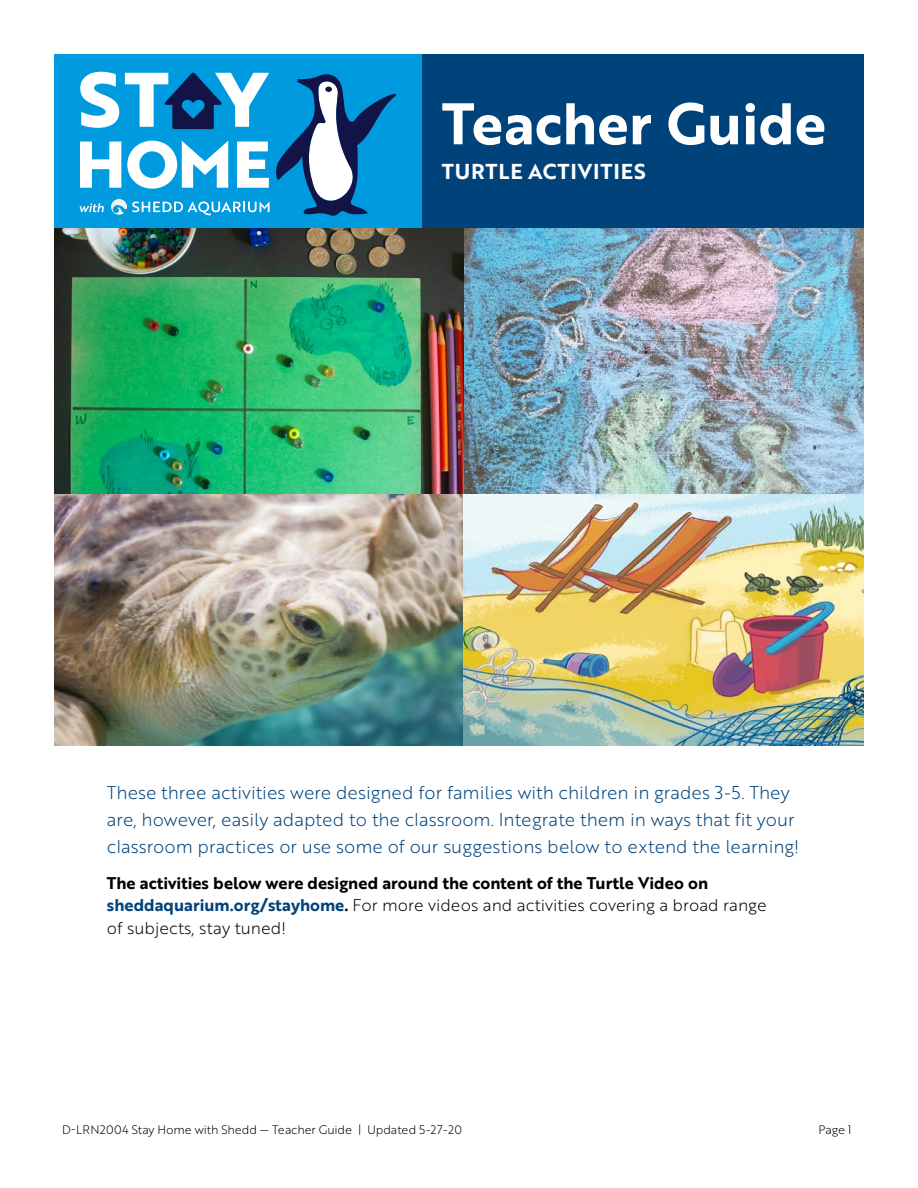
<style>
.page{position:relative;width:918px;height:1188px;background:#fff}
.page>*{position:absolute;margin:0;border:0;box-sizing:border-box;transform-origin:0 0}
.t1{font:57px "Brother 1816 Bold";color:#fff}
.t2{font:21px "Brother 1816 Bold";letter-spacing:.04em;color:#fff}
.t3{font:18px/27px "Brother 1816 Light";color:#00427a}
.t4{font:16.5px/22.5px "Brother 1816 Light";color:#000}
.t5{font:16.5px "Brother 1816 Bold";color:#000}
.t6{font:12px "Brother 1816 Light";letter-spacing:-.01em;color:#000}
.s1{font-family:"Brother 1816 Bold";color:#00427a}
.s2{font-family:"Brother 1816 Bold"}
</style>
<div class="page">
<div style="left:422px;top:54px;width:442px;height:174px;background:#00427a"></div>
<div style="left:54px;top:54px;width:368px;height:174px;background:#009bdf"></div>
<svg style="left:80px;top:142px;width:41px;height:46px"></svg>
<svg style="left:127px;top:141px;width:101px;height:48px"></svg>
<svg style="left:237px;top:142px;width:32px;height:46px"></svg>
<svg style="left:80px;top:72px;width:39px;height:56px"></svg>
<svg style="left:125px;top:72px;width:144px;height:57px"></svg>
<svg style="left:80px;top:203px;width:24px;height:9px"></svg>
<svg style="left:111px;top:199px;width:158px;height:16px"></svg>
<svg style="left:276px;top:74px;width:120px;height:142px"></svg>
<img style="left:463px;top:228px;width:401px;height:267px">
<img style="left:54px;top:228px;width:409px;height:267px">
<img style="left:54px;top:495px;width:409px;height:250px">
<img style="left:463px;top:495px;width:401px;height:250px">
<h1 class="t1" style="left:442px;top:81px;width:386px">Teacher Guide</h1>
<p class="t2" style="left:442px;top:155px;width:206px">TURTLE ACTIVITIES</p>
<p class="t3" style="left:107px;top:778px;width:694px">These three activities were designed for families with children in grades 3-5. They are, however, easily adapted to the classroom. Integrate them in ways that fit your classroom practices or use some of our suggestions below to extend the learning!</p>
<p class="t5" style="left:107px;top:870px;width:603px">The activities below were designed around the content of the Turtle Video on</p>
<p class="t4" style="left:107px;top:894px;width:661px"><span class="s1">sheddaquarium.org/stayhome</span><span class="s2">.</span> For more videos and activities covering a broad range of subjects, stay tuned!</p>
<p class="t6" style="left:62px;top:1121px;width:401px">D-LRN2004 Stay Home with Shedd — Teacher Guide | Updated 5-27-20</p>
<p class="t6" style="left:819px;top:1121px;width:35px">Page 1</p>
</div>
